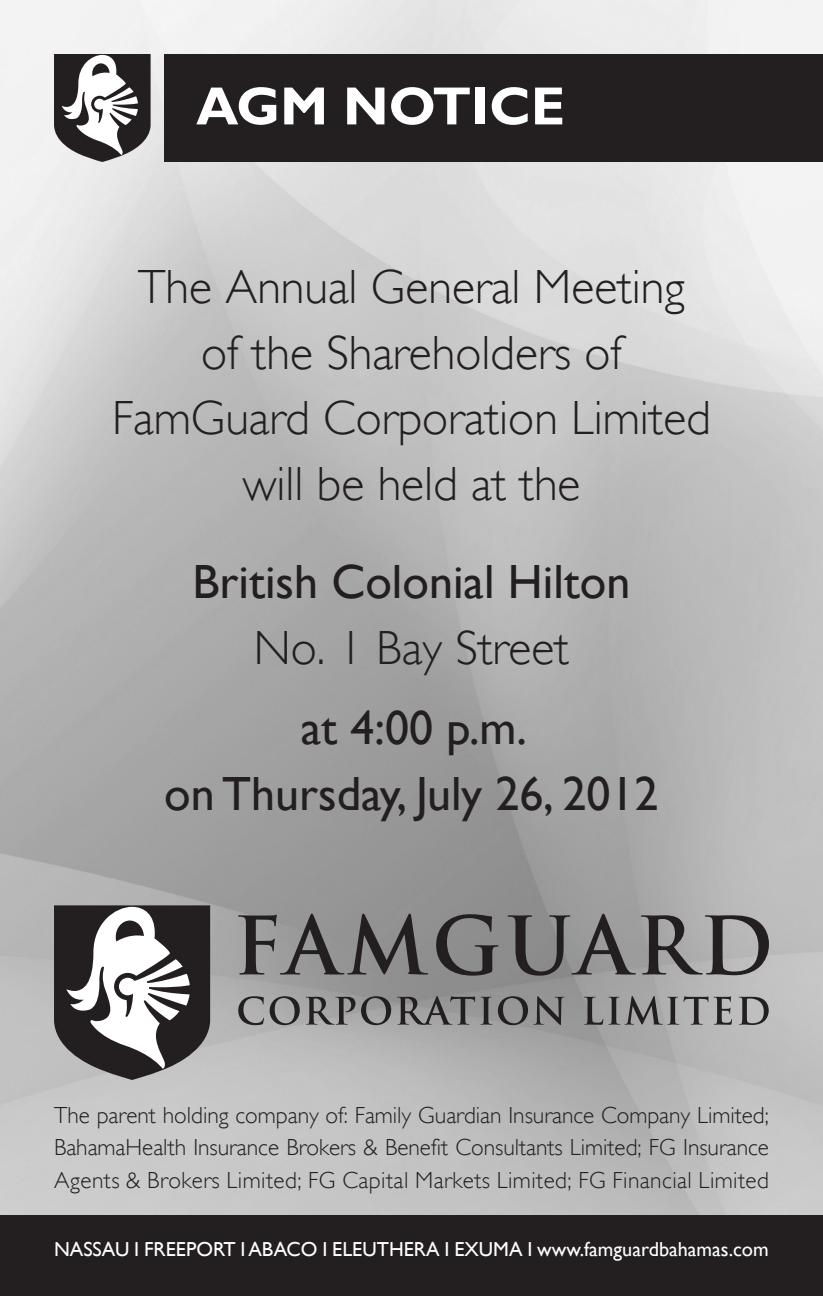
<style>
.page{position:relative;width:823px;height:1296px;background:#fff}
.page>*{position:absolute;margin:0;border:0;box-sizing:border-box;transform-origin:0 0}
.t1{font:700 54px "Gill Sans";color:#fff}
.t2{font:300 48px "Gill Sans";color:#231f20}
.t3{font:48px "Gill Sans";color:#231f20}
.t4{font:300 23.4px/32.7px "Gill Sans";letter-spacing:.02em;color:#231f20;text-align:justify}
.t5{font:20.4px "Gill Sans";color:#fff}
</style>
<div class="page">
<img style="left:0;top:0;width:823px;height:1215px">
<svg style="left:54px;top:54px;width:97px;height:108px"></svg>
<div style="left:164px;top:54px;width:659px;height:108px;background:#231f20"></div>
<div style="left:0;top:1215px;width:823px;height:81px;background:#231f20"></div>
<svg style="left:238px;top:996px;width:117px;height:29px;background:#838282"></svg>
<svg style="left:361px;top:996px;width:30px;height:29px"></svg>
<svg style="left:397px;top:996px;width:95px;height:29px;background:#787677"></svg>
<svg style="left:498px;top:996px;width:66px;height:29px;background:#747273"></svg>
<svg style="left:584px;top:996px;width:148px;height:29px;background:#868586"></svg>
<svg style="left:738px;top:997px;width:30px;height:28px"></svg>
<svg style="left:436px;top:914px;width:62px;height:62px;background:#6c6b6b"></svg>
<svg style="left:507px;top:914px;width:262px;height:62px;background:#7d7b7c"></svg>
<svg style="left:238px;top:914px;width:190px;height:61px;background:#757474"></svg>
<svg style="left:54px;top:905px;width:156px;height:175px"></svg>
<p class="t1" style="left:196px;top:74px;width:370px">AGM NOTICE</p>
<p class="t2" style="left:138px;top:259px;width:548px">The Annual General Meeting</p>
<p class="t2" style="left:201px;top:324px;width:422px">of the Shareholders of</p>
<p class="t2" style="left:112px;top:390px;width:600px">FamGuard Corporation Limited</p>
<p class="t2" style="left:242px;top:456px;width:339px">will be held at the</p>
<p class="t3" style="left:192px;top:554px;width:439px">British Colonial Hilton</p>
<p class="t2" style="left:254px;top:620px;width:317px">No. 1 Bay Street</p>
<p class="t3" style="left:301px;top:700px;width:228px">at 4:00 p.m.</p>
<p class="t3" style="left:164px;top:766px;width:496px">on Thursday, July 26, 2012</p>
<p class="t4" style="left:54px;top:1099px;width:716px">The parent holding company of: Family Guardian Insurance Company Limited; BahamaHealth Insurance Brokers &amp; Benefit Consultants Limited; FG Insurance Agents &amp; Brokers Limited; FG Capital Markets Limited; FG Financial Limited</p>
<p class="t5" style="left:54px;top:1237px;width:716px">NASSAU I FREEPORT I ABACO I ELEUTHERA I EXUMA I www.famguardbahamas.com</p>
</div>
